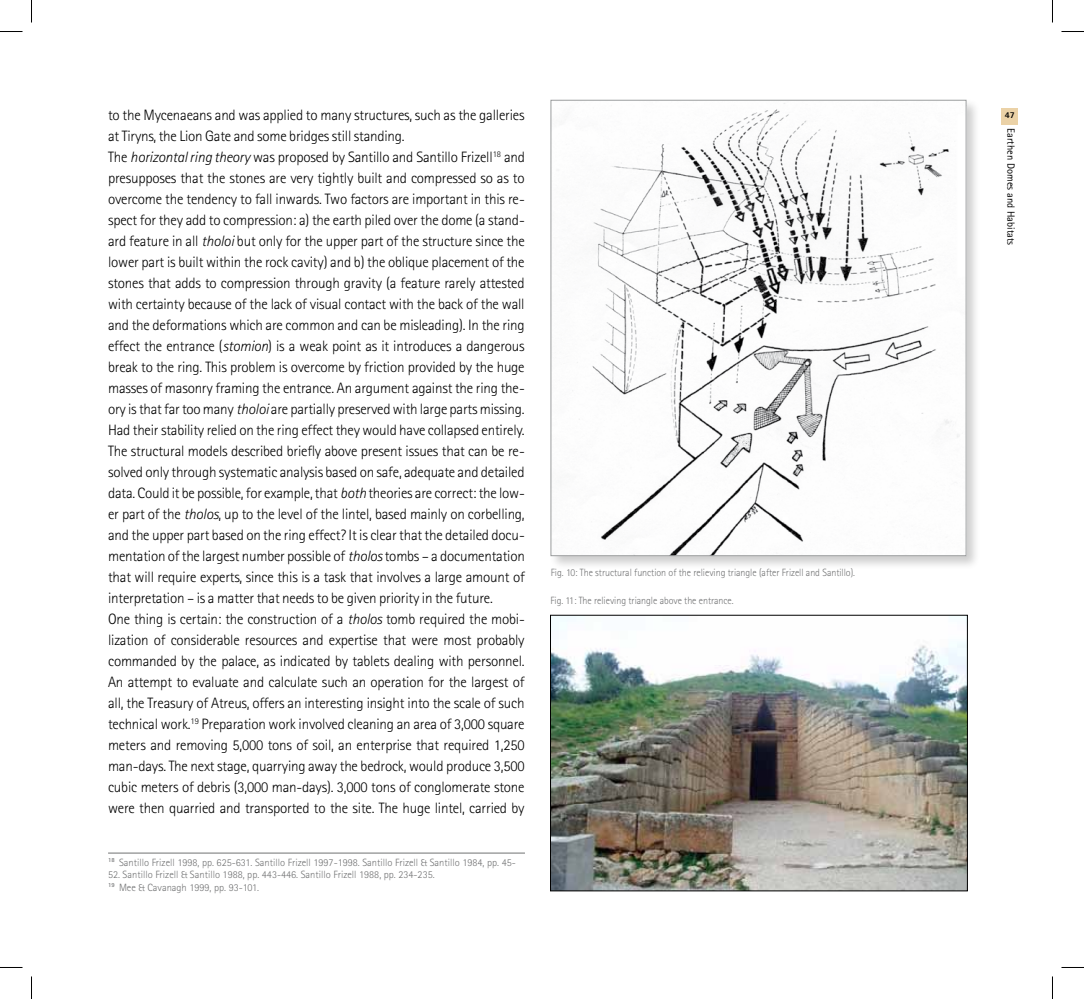
<style>
.page{position:relative;width:1084px;height:999px;background:#fff}
.page>*{position:absolute;margin:0;border:0;box-sizing:border-box;transform-origin:0 0}
.t1{font:300 15px/21px "Rotis Sans Serif";letter-spacing:-.015em;color:#000}
.t2{font:300 10.5px/12.6px "Rotis Sans Serif";color:#707172}
.t3{font:300 10.5px "Rotis Sans Serif";color:#707172;scale:.95 1}
.t4{font:10.5px "Rotis Sans Serif";color:#000}
.t5{font:800 9px "Rotis Sans Serif";color:#000}
.s1{font-style:italic}
</style>
<div class="page">
<div style="left:1001px;top:108px;width:17px;height:17px;background:#ebd2a7"></div>
<hr style="left:108px;top:852px;width:417px;height:1px;background:#707172">
<div style="left:549px;top:98px;width:432px;height:472px;background:#000;opacity:.2"></div>
<img style="left:552px;top:102px;width:412px;height:452px">
<img style="left:552px;top:617px;width:413px;height:272px">
<svg style="left:0;top:31px;width:22px;height:1px"></svg>
<svg style="left:1061px;top:31px;width:22px;height:1px"></svg>
<svg style="left:0;top:967px;width:22px;height:1px"></svg>
<svg style="left:1061px;top:967px;width:22px;height:1px"></svg>
<svg style="left:31px;top:0;width:1px;height:22px"></svg>
<svg style="left:31px;top:976px;width:1px;height:22px"></svg>
<svg style="left:1052px;top:0;width:1px;height:22px"></svg>
<svg style="left:1052px;top:976px;width:1px;height:22px"></svg>
<p class="t1" style="left:108px;top:104px;width:418px">to the Mycenaeans and was applied to many structures, such as the galleries</p>
<p class="t5" style="left:1004px;top:109px;width:12px">47</p>
<p class="t1" style="left:108px;top:125px;width:418px">at Tiryns, the Lion Gate and some bridges still standing.<br>The <span class="s1">horizontal ring theory</span> was proposed by Santillo and Santillo Frizell<sup>18</sup> and presupposes that the stones are very tightly built and compressed so as to overcome the tendency to fall inwards. Two factors are important in this re&shy;spect for they add to compression: a) the earth piled over the dome (a stand&shy;ard feature in all <span class="s1">tholoi</span> but only for the upper part of the structure since the lower part is built within the rock cavity) and b) the oblique placement of the stones that adds to compression through gravity (a feature rarely attested with certainty because of the lack of visual contact with the back of the wall and the deformations which are common and can be misleading). In the ring effect the entrance (<span class="s1">stomion</span>) is a weak point as it introduces a dangerous break to the ring. This problem is overcome by friction provided by the huge masses of masonry framing the entrance. An argument against the ring the&shy;ory is that far too many <span class="s1">tholoi</span> are partially preserved with large parts missing.<br>Had their stability relied on the ring effect they would have collapsed entirely.<br>The structural models described briefly above present issues that can be re&shy;solved only through systematic analysis based on safe, adequate and detailed data. Could it be possible, for example, that <span class="s1">both</span> theories are correct: the low&shy;er part of the <span class="s1">tholos</span>, up to the level of the lintel, based mainly on corbelling, and the upper part based on the ring effect? It is clear that the detailed docu&shy;mentation of the largest number possible of <span class="s1">tholos</span> tombs – a documentation that will require experts, since this is a task that involves a large amount of interpretation – is a matter that needs to be given priority in the future.<br>One thing is certain: the construction of a <span class="s1">tholos</span> tomb required the mobi&shy;lization of considerable resources and expertise that were most probably commanded by the palace, as indicated by tablets dealing with personnel.<br>An attempt to evaluate and calculate such an operation for the largest of all, the Treasury of Atreus, offers an interesting insight into the scale of such technical work.<sup>19</sup> Preparation work involved cleaning an area of 3,000 square meters and removing 5,000 tons of soil, an enterprise that required 1,250 man-days. The next stage, quarrying away the bedrock, would produce 3,500 cubic meters of debris (3,000 man-days). 3,000 tons of conglomerate stone were then quarried and transported to the site. The huge lintel, carried by</p>
<p class="t4" style="left:1017px;top:128px;width:119px;rotate:90deg">Earthen Domes and Habitats</p>
<p class="t3" style="left:551px;top:566px;width:322px">Fig. 10: The structural function of the relieving triangle (after Frizell and Santillo).</p>
<p class="t3" style="left:550px;top:594px;width:194px">Fig. 11: The relieving triangle above the entrance.</p>
<p class="t2" style="left:108px;top:855px;width:409px"><sup>18</sup> Santillo Frizell 1998, pp. 625-631. Santillo Frizell 1997-1998. Santillo Frizell &amp; Santillo 1984, pp. 45-</p>
<p class="t2" style="left:108px;top:868px;width:328px">52. Santillo Frizell &amp; Santillo 1988, pp. 443-446. Santillo Frizell 1988, pp. 234-235.<br><sup>19</sup> Mee &amp; Cavanagh 1999, pp. 93-101.</p>
</div>
